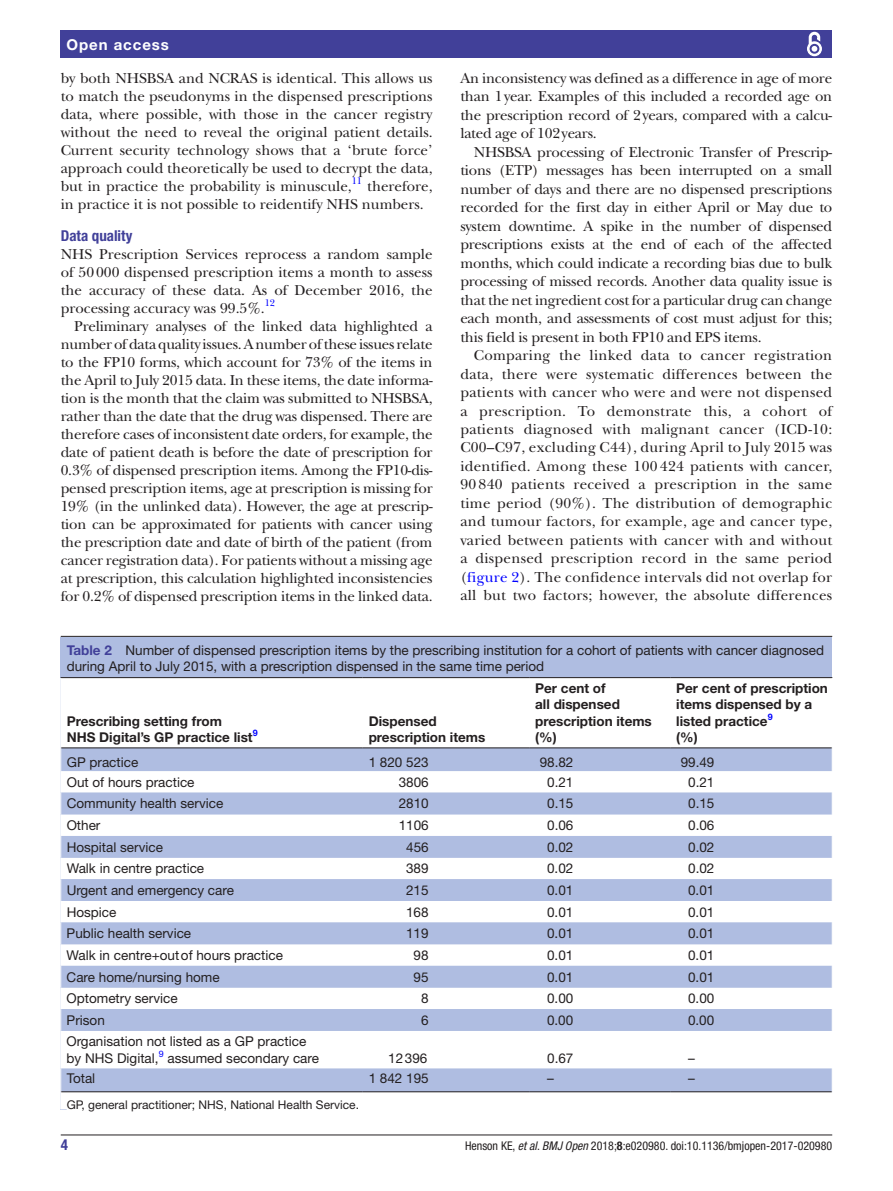
<style>
.page{position:relative;width:893px;height:1191px;background:#fff}
.page>*{position:absolute;margin:0;border:0;box-sizing:border-box;transform-origin:0 0}
.t1{font:15px/18.5px "New Baskerville";color:#231f20;text-align:justify}
.t2{font:700 condensed 15px "Helvetica Neue LT Std";color:#414099}
.t3{font:700 15px "Helvetica Neue LT Std";letter-spacing:.065em;color:#fff}
.t4{font:13.5px/16.5px "Helvetica Neue LT Std";color:#231f20}
.t5{font:700 13.5px/16.2px "Helvetica Neue LT Std";color:#231f20}
.t6{font:condensed 12px "Helvetica Neue LT Std";color:#231f20}
.t7{font:12px "Helvetica Neue LT Std";color:#231f20}
.t8{font:9.9px "New Baskerville";color:#00f}
.t9{font:700 9px "Helvetica Neue LT Std";color:#00f}
.s1{color:#00f}
.s2{font-weight:700;color:#414099}
.s3{font-style:italic}
.s4{font-weight:700}
</style>
<div class="page">
<hr style="left:61px;top:1134px;width:771px;height:1px;background:#231f20">
<div style="left:61px;top:31px;width:771px;height:27px;background:#414099"></div>
<svg style="left:807px;top:31px;width:15px;height:26px"></svg>
<div style="left:61px;top:637px;width:771px;height:472px;background:#afbde1"></div>
<hr style="left:61px;top:636px;width:771px;height:1px;background:#231f20">
<div style="left:61px;top:678px;width:771px;height:431px;background:#fff"></div>
<svg style="left:61px;top:748px;width:771px;height:343px"></svg>
<hr style="left:61px;top:677px;width:302px;height:1px;background:#231f20">
<hr style="left:61px;top:747px;width:302px;height:1px;background:#231f20">
<hr style="left:363px;top:677px;width:166px;height:1px;background:#231f20">
<hr style="left:363px;top:747px;width:166px;height:1px;background:#231f20">
<hr style="left:529px;top:677px;width:141px;height:1px;background:#231f20">
<hr style="left:529px;top:747px;width:141px;height:1px;background:#231f20">
<hr style="left:670px;top:677px;width:162px;height:1px;background:#231f20">
<hr style="left:670px;top:747px;width:162px;height:1px;background:#231f20">
<hr style="left:363px;top:1091px;width:166px;height:1px;background:#231f20">
<hr style="left:529px;top:1091px;width:141px;height:1px;background:#231f20">
<hr style="left:61px;top:1091px;width:302px;height:1px;background:#231f20">
<hr style="left:670px;top:1091px;width:162px;height:1px;background:#231f20">
<svg style="left:60px;top:748px;width:1px;height:282px"></svg>
<svg style="left:60px;top:1068px;width:1px;height:41px"></svg>
<hr style="left:67px;top:1108px;width:765px;height:2px;background:#fff">
<p class="t3" style="left:66px;top:35px;width:104px">Open access</p>
<p class="t1" style="left:61px;top:69px;width:373px;line-height:18px">by both NHSBSA and NCRAS is identical. This allows us to match the pseudonyms in the dispensed prescriptions data, where possible, with those in the cancer registry without the need to reveal the original patient details.<br>Current security technology shows that a ‘brute force’ approach could theoretically be used to decrypt the data, but in practice the probability is minuscule,</p>
<p class="t8" style="left:352px;top:175px;width:12px">11</p>
<p class="t1" style="left:61px;top:177px;width:373px;line-height:18px;text-indent:306px">therefore, in practice it is not possible to reidentify NHS numbers.</p>
<p class="t2" style="left:61px;top:226px;width:73px">Data quality</p>
<p class="t1" style="left:61px;top:245px;width:373px;line-height:18px">NHS Prescription Services reprocess a random sample of 50000 dispensed prescription items a month to assess the accuracy of these data. As of December 2016, the processing accuracy was 99.5%.</p>
<p class="t8" style="left:265px;top:297px;width:12px">12</p>
<p class="t1" style="left:61px;top:317px;width:373px;line-height:18px;text-indent:14px">Preliminary analyses of the linked data highlighted a number of data quality issues. A number of these issues relate to the FP10 forms, which account for 73% of the items in the April to July 2015 data. In these items, the date informa&shy;tion is the month that the claim was submitted to NHSBSA, rather than the date that the drug was dispensed. There are therefore cases of inconsistent date orders, for example, the date of patient death is before the date of prescription for 0.3% of dispensed prescription items. Among the FP10-dis&shy;pensed prescription items, age at prescription is missing for 19% (in the unlinked data). However, the age at prescrip&shy;tion can be approximated for patients with cancer using the prescription date and date of birth of the patient (from cancer registration data). For patients without a missing age at prescription, this calculation highlighted inconsistencies for 0.2% of dispensed prescription items in the linked data.</p>
<p class="t1" style="left:460px;top:69px;width:373px">An inconsistency was defined as a difference in age of more than 1year. Examples of this included a recorded age on the prescription record of 2years, compared with a calcu&shy;lated age of 102years.</p>
<p class="t1" style="left:460px;top:143px;width:373px;text-indent:14px">NHSBSA processing of Electronic Transfer of Prescrip&shy;tions (ETP) messages has been interrupted on a small number of days and there are no dispensed prescriptions recorded for the first day in either April or May due to system downtime. A spike in the number of dispensed prescriptions exists at the end of each of the affected months, which could indicate a recording bias due to bulk processing of missed records. Another data quality issue is that the net ingredient cost for a particular drug can change each month, and assessments of cost must adjust for this; this field is present in both FP10 and EPS items.</p>
<p class="t1" style="left:460px;top:346px;width:373px;text-indent:14px">Comparing the linked data to cancer registration data, there were systematic differences between the patients with cancer who were and were not dispensed a prescription. To demonstrate this, a cohort of patients diagnosed with malignant cancer (ICD-10:<br>C00–C97, excluding C44), during April to July 2015 was identified. Among these 100 424 patients with cancer, 90 840 patients received a prescription in the same time period (90%). The distribution of demographic and tumour factors, for example, age and cancer type, varied between patients with cancer with and without a dispensed prescription record in the same period (<span class="s1">figure 2</span>). The confidence intervals did not overlap for all but two factors; however, the absolute differences</p>
<p class="t4" style="left:67px;top:641px;width:759px"><span class="s2">Table 2</span> Number of dispensed prescription items by the prescribing institution for a cohort of patients with cancer diagnosed during April to July 2015, with a prescription dispensed in the same time period</p>
<p class="t5" style="left:67px;top:712px;width:192px">Prescribing setting from<br>NHS Digital’s GP practice list<sup>9</sup></p>
<p class="t5" style="left:369px;top:712px;width:118px">Dispensed prescription items</p>
<p class="t5" style="left:535px;top:680px;width:118px">Per cent of<br>all dispensed prescription items (%)</p>
<p class="t5" style="left:676px;top:680px;width:153px">Per cent of prescription items dispensed by a listed practice</p>
<p class="t9" style="left:768px;top:711px;width:6px">9</p>
<p class="t5" style="left:676px;top:728px;width:23px">(%)</p>
<p class="t4" style="left:67px;top:753px;width:73px">GP practice</p>
<p class="t4" style="left:369px;top:753px;width:62px">1 820 523</p>
<p class="t4" style="left:540px;top:753px;width:35px">98.82</p>
<p class="t4" style="left:681px;top:753px;width:35px">99.49</p>
<p class="t4" style="left:67px;top:773px;width:129px">Out of hours practice</p>
<p class="t4" style="left:399px;top:773px;width:32px">3806</p>
<p class="t4" style="left:547px;top:773px;width:28px">0.21</p>
<p class="t4" style="left:688px;top:773px;width:28px">0.21</p>
<p class="t4" style="left:67px;top:795px;width:158px">Community health service</p>
<p class="t4" style="left:399px;top:795px;width:32px">2810</p>
<p class="t4" style="left:547px;top:795px;width:28px">0.15</p>
<p class="t4" style="left:688px;top:795px;width:28px">0.15</p>
<p class="t4" style="left:67px;top:816px;width:35px">Other</p>
<p class="t4" style="left:399px;top:816px;width:32px">1106</p>
<p class="t4" style="left:547px;top:816px;width:28px">0.06</p>
<p class="t4" style="left:688px;top:816px;width:28px">0.06</p>
<p class="t4" style="left:67px;top:838px;width:98px">Hospital service</p>
<p class="t4" style="left:406px;top:838px;width:24px">456</p>
<p class="t4" style="left:547px;top:838px;width:28px">0.02</p>
<p class="t4" style="left:688px;top:838px;width:28px">0.02</p>
<p class="t4" style="left:67px;top:860px;width:139px">Walk in centre practice</p>
<p class="t4" style="left:406px;top:860px;width:24px">389</p>
<p class="t4" style="left:547px;top:860px;width:28px">0.02</p>
<p class="t4" style="left:688px;top:860px;width:28px">0.02</p>
<p class="t4" style="left:67px;top:881px;width:169px">Urgent and emergency care</p>
<p class="t4" style="left:406px;top:881px;width:24px">215</p>
<p class="t4" style="left:547px;top:881px;width:28px">0.01</p>
<p class="t4" style="left:688px;top:881px;width:28px">0.01</p>
<p class="t4" style="left:67px;top:903px;width:51px">Hospice</p>
<p class="t4" style="left:406px;top:903px;width:24px">168</p>
<p class="t4" style="left:547px;top:903px;width:28px">0.01</p>
<p class="t4" style="left:688px;top:903px;width:28px">0.01</p>
<p class="t4" style="left:67px;top:925px;width:126px">Public health service</p>
<p class="t4" style="left:406px;top:925px;width:24px">119</p>
<p class="t4" style="left:547px;top:925px;width:28px">0.01</p>
<p class="t4" style="left:688px;top:925px;width:28px">0.01</p>
<p class="t4" style="left:67px;top:946px;width:218px">Walk in centre+outof hours practice</p>
<p class="t4" style="left:414px;top:946px;width:17px">98</p>
<p class="t4" style="left:547px;top:946px;width:28px">0.01</p>
<p class="t4" style="left:688px;top:946px;width:28px">0.01</p>
<p class="t4" style="left:67px;top:968px;width:155px">Care home/nursing home</p>
<p class="t4" style="left:414px;top:968px;width:17px">95</p>
<p class="t4" style="left:547px;top:968px;width:28px">0.01</p>
<p class="t4" style="left:688px;top:968px;width:28px">0.01</p>
<p class="t4" style="left:67px;top:990px;width:113px">Optometry service</p>
<p class="t4" style="left:421px;top:990px;width:9px">8</p>
<p class="t4" style="left:547px;top:990px;width:28px">0.00</p>
<p class="t4" style="left:688px;top:990px;width:28px">0.00</p>
<p class="t4" style="left:67px;top:1011px;width:40px">Prison</p>
<p class="t4" style="left:421px;top:1011px;width:9px">6</p>
<p class="t4" style="left:547px;top:1011px;width:28px">0.00</p>
<p class="t4" style="left:688px;top:1011px;width:28px">0.00</p>
<p class="t4" style="left:67px;top:1033px;width:254px">Organisation not listed as a GP practice by NHS Digital,<sup>9</sup> assumed secondary care</p>
<p class="t4" style="left:388px;top:1049px;width:41px">12396</p>
<p class="t4" style="left:547px;top:1049px;width:28px">0.67</p>
<p class="t4" style="left:688px;top:1049px;width:8px">–</p>
<p class="t4" style="left:67px;top:1069px;width:30px">Total</p>
<p class="t4" style="left:369px;top:1069px;width:62px">1 842 195</p>
<p class="t4" style="left:547px;top:1069px;width:8px">–</p>
<p class="t4" style="left:688px;top:1069px;width:8px">–</p>
<p class="t7" style="left:67px;top:1098px;width:294px">GP, general practitioner; NHS, National Health Service.</p>
<p class="t2" style="left:61px;top:1135px;width:9px">4</p>
<p class="t6" style="left:465px;top:1138px;width:369px">Henson KE, <span class="s3">et al</span>. <span class="s3">BMJ Open</span> 2018;<span class="s4">8</span>:e020980. doi:10.1136/bmjopen-2017-020980</p>
</div>
